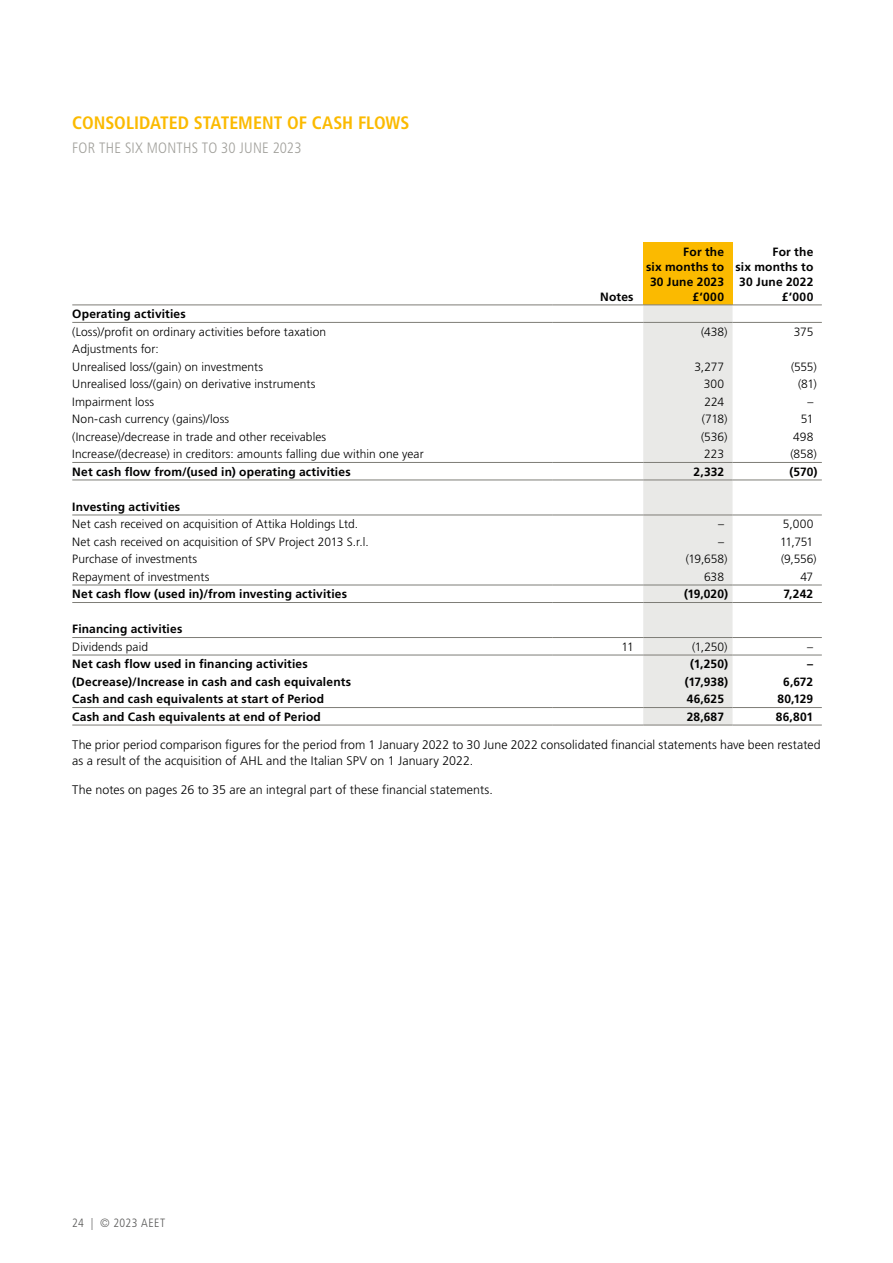
<style>
.page{position:relative;width:893px;height:1263px;background:#fff}
.page>*{position:absolute;margin:0;border:0;box-sizing:border-box;transform-origin:0 0}
.t1{font:700 condensed 18px "Frutiger LT Std";color:#fbba00}
.t2{font:300 condensed 15px "Frutiger LT Std";letter-spacing:.015em;color:#a1a09b}
.t3{font:300 12.45px/16.5px "Frutiger LT Std";letter-spacing:.005em;color:#000}
.t4{font:300 12px/17.5px "Frutiger LT Std";letter-spacing:.005em;color:#000}
.t5{font:700 12px/15px "Frutiger LT Std";letter-spacing:.015em;color:#000;text-align:right}
.t6{font:300 condensed 12px "Frutiger LT Std";letter-spacing:.035em;color:#575756}
</style>
<div class="page">
<div style="left:643px;top:242px;width:89px;height:63px;background:#fbba00"></div>
<div style="left:643px;top:306px;width:89px;height:419px;background:#e9e9e7"></div>
<hr style="left:72px;top:305px;width:481px;height:1px;background:#7e7d77">
<hr style="left:553px;top:305px;width:90px;height:1px;background:#7e7d77">
<hr style="left:643px;top:305px;width:89px;height:1px;background:#7e7d77">
<hr style="left:732px;top:305px;width:90px;height:1px;background:#7e7d77">
<hr style="left:72px;top:515px;width:481px;height:1px;background:#7e7d77">
<hr style="left:553px;top:515px;width:90px;height:1px;background:#7e7d77">
<hr style="left:643px;top:515px;width:89px;height:1px;background:#7e7d77">
<hr style="left:732px;top:515px;width:90px;height:1px;background:#7e7d77">
<hr style="left:72px;top:637px;width:481px;height:1px;background:#7e7d77">
<hr style="left:553px;top:637px;width:90px;height:1px;background:#7e7d77">
<hr style="left:643px;top:637px;width:89px;height:1px;background:#7e7d77">
<hr style="left:732px;top:637px;width:90px;height:1px;background:#7e7d77">
<hr style="left:72px;top:322px;width:481px;height:1px;background:#7e7d77">
<hr style="left:553px;top:322px;width:90px;height:1px;background:#7e7d77">
<hr style="left:643px;top:322px;width:89px;height:1px;background:#7e7d77">
<hr style="left:732px;top:322px;width:90px;height:1px;background:#7e7d77">
<hr style="left:72px;top:462px;width:481px;height:1px;background:#7e7d77">
<hr style="left:553px;top:462px;width:90px;height:1px;background:#7e7d77">
<hr style="left:643px;top:462px;width:89px;height:1px;background:#7e7d77">
<hr style="left:732px;top:462px;width:90px;height:1px;background:#7e7d77">
<hr style="left:72px;top:585px;width:481px;height:1px;background:#7e7d77">
<hr style="left:553px;top:585px;width:90px;height:1px;background:#7e7d77">
<hr style="left:643px;top:585px;width:89px;height:1px;background:#7e7d77">
<hr style="left:732px;top:585px;width:90px;height:1px;background:#7e7d77">
<hr style="left:72px;top:602px;width:481px;height:1px;background:#7e7d77">
<hr style="left:553px;top:602px;width:90px;height:1px;background:#7e7d77">
<hr style="left:643px;top:602px;width:89px;height:1px;background:#7e7d77">
<hr style="left:732px;top:602px;width:90px;height:1px;background:#7e7d77">
<hr style="left:72px;top:707px;width:481px;height:1px;background:#7e7d77">
<hr style="left:553px;top:707px;width:90px;height:1px;background:#7e7d77">
<hr style="left:643px;top:707px;width:89px;height:1px;background:#7e7d77">
<hr style="left:732px;top:707px;width:90px;height:1px;background:#7e7d77">
<hr style="left:72px;top:725px;width:481px;height:1px;background:#7e7d77">
<hr style="left:553px;top:725px;width:90px;height:1px;background:#7e7d77">
<hr style="left:643px;top:725px;width:89px;height:1px;background:#7e7d77">
<hr style="left:732px;top:725px;width:90px;height:1px;background:#7e7d77">
<hr style="left:72px;top:655px;width:481px;height:1px;background:#7e7d77">
<hr style="left:553px;top:655px;width:90px;height:1px;background:#7e7d77">
<hr style="left:643px;top:655px;width:89px;height:1px;background:#7e7d77">
<hr style="left:732px;top:655px;width:90px;height:1px;background:#7e7d77">
<hr style="left:72px;top:480px;width:481px;height:1px;background:#7e7d77">
<hr style="left:553px;top:480px;width:90px;height:1px;background:#7e7d77">
<hr style="left:643px;top:480px;width:89px;height:1px;background:#7e7d77">
<hr style="left:732px;top:480px;width:90px;height:1px;background:#7e7d77">
<h1 class="t1" style="left:72px;top:112px;width:339px">CONSOLIDATED STATEMENT OF CASH FLOWS</h1>
<p class="t2" style="left:72px;top:139px;width:231px">FOR THE SIX MONTHS TO 30 JUNE 2023</p>
<p class="t5" style="left:646px;top:244px;width:79px">For the<br>six months to<br>30 June 2023 £‘000</p>
<p class="t5" style="left:735px;top:244px;width:79px">For the<br>six months to<br>30 June 2022</p>
<p class="t5" style="left:600px;top:289px;width:35px">Notes</p>
<p class="t5" style="left:782px;top:289px;width:33px">£‘000</p>
<p class="t5" style="left:72px;top:307px;width:115px">Operating activities</p>
<p class="t4" style="left:72px;top:323px;width:255px">(Loss)/profit on ordinary activities before taxation</p>
<p class="t4" style="left:701px;top:323px;width:28px">(438)</p>
<p class="t4" style="left:794px;top:323px;width:21px">375</p>
<p class="t4" style="left:72px;top:340px;width:192px">Adjustments for:<br>Unrealised loss/(gain) on investments</p>
<p class="t4" style="left:694px;top:358px;width:31px">3,277</p>
<p class="t4" style="left:791px;top:358px;width:27px">(555)</p>
<p class="t4" style="left:72px;top:375px;width:245px">Unrealised loss/(gain) on derivative instruments</p>
<p class="t4" style="left:704px;top:375px;width:22px">300</p>
<p class="t4" style="left:798px;top:375px;width:20px">(81)</p>
<p class="t4" style="left:72px;top:393px;width:83px">Impairment loss</p>
<p class="t4" style="left:704px;top:393px;width:21px">224</p>
<p class="t4" style="left:807px;top:393px;width:7px">–</p>
<p class="t4" style="left:72px;top:410px;width:158px">Non-cash currency (gains)/loss</p>
<p class="t4" style="left:702px;top:410px;width:27px">(718)</p>
<p class="t4" style="left:801px;top:410px;width:14px">51</p>
<p class="t4" style="left:72px;top:428px;width:255px">(Increase)/decrease in trade and other receivables</p>
<p class="t4" style="left:701px;top:428px;width:28px">(536)</p>
<p class="t4" style="left:793px;top:428px;width:22px">498</p>
<p class="t4" style="left:72px;top:445px;width:353px">Increase/(decrease) in creditors: amounts falling due within one year</p>
<p class="t4" style="left:704px;top:445px;width:21px">223</p>
<p class="t4" style="left:790px;top:445px;width:28px">(858)</p>
<p class="t5" style="left:72px;top:464px;width:280px">Net cash flow from/(used in) operating activities</p>
<p class="t5" style="left:693px;top:464px;width:32px">2,332</p>
<p class="t5" style="left:790px;top:464px;width:29px">(570)</p>
<p class="t5" style="left:72px;top:499px;width:109px">Investing activities</p>
<p class="t4" style="left:72px;top:515px;width:287px">Net cash received on acquisition of Attika Holdings Ltd.</p>
<p class="t4" style="left:718px;top:515px;width:7px">–</p>
<p class="t4" style="left:783px;top:515px;width:32px">5,000</p>
<p class="t4" style="left:72px;top:533px;width:298px">Net cash received on acquisition of SPV Project 2013 S.r.l.</p>
<p class="t4" style="left:718px;top:533px;width:7px">–</p>
<p class="t4" style="left:780px;top:533px;width:35px">11,751</p>
<p class="t4" style="left:72px;top:550px;width:126px">Purchase of investments</p>
<p class="t4" style="left:686px;top:550px;width:43px">(19,658)</p>
<p class="t4" style="left:781px;top:550px;width:37px">(9,556)</p>
<p class="t4" style="left:72px;top:568px;width:139px">Repayment of investments</p>
<p class="t4" style="left:704px;top:568px;width:21px">638</p>
<p class="t4" style="left:800px;top:568px;width:14px">47</p>
<p class="t5" style="left:72px;top:587px;width:276px">Net cash flow (used in)/from investing activities</p>
<p class="t5" style="left:684px;top:587px;width:45px">(19,020)</p>
<p class="t5" style="left:783px;top:587px;width:31px">7,242</p>
<p class="t5" style="left:72px;top:622px;width:112px">Financing activities</p>
<p class="t4" style="left:72px;top:638px;width:77px">Dividends paid</p>
<p class="t4" style="left:622px;top:638px;width:14px">11</p>
<p class="t4" style="left:692px;top:638px;width:37px">(1,250)</p>
<p class="t4" style="left:807px;top:638px;width:7px">–</p>
<p class="t5" style="left:72px;top:657px;width:237px">Net cash flow used in financing activities</p>
<p class="t5" style="left:690px;top:657px;width:39px">(1,250)</p>
<p class="t5" style="left:807px;top:657px;width:7px">–</p>
<p class="t5" style="left:72px;top:674px;width:280px">(Decrease)/Increase in cash and cash equivalents</p>
<p class="t5" style="left:685px;top:674px;width:45px">(17,938)</p>
<p class="t5" style="left:783px;top:674px;width:32px">6,672</p>
<p class="t5" style="left:72px;top:692px;width:253px">Cash and cash equivalents at start of Period</p>
<p class="t5" style="left:687px;top:692px;width:39px">46,625</p>
<p class="t5" style="left:777px;top:692px;width:37px">80,129</p>
<p class="t5" style="left:72px;top:709px;width:250px">Cash and Cash equivalents at end of Period</p>
<p class="t5" style="left:687px;top:709px;width:39px">28,687</p>
<p class="t5" style="left:776px;top:709px;width:39px">86,801</p>
<p class="t3" style="left:72px;top:736px;width:750px">The prior period comparison figures for the period from 1 January 2022 to 30 June 2022 consolidated financial statements have been restated as a result of the acquisition of AHL and the Italian SPV on 1 January 2022.</p>
<p class="t3" style="left:72px;top:782px;width:422px">The notes on pages 26 to 35 are an integral part of these financial statements.</p>
<p class="t6" style="left:72px;top:1216px;width:95px">24 | © 2023 AEET</p>
</div>
